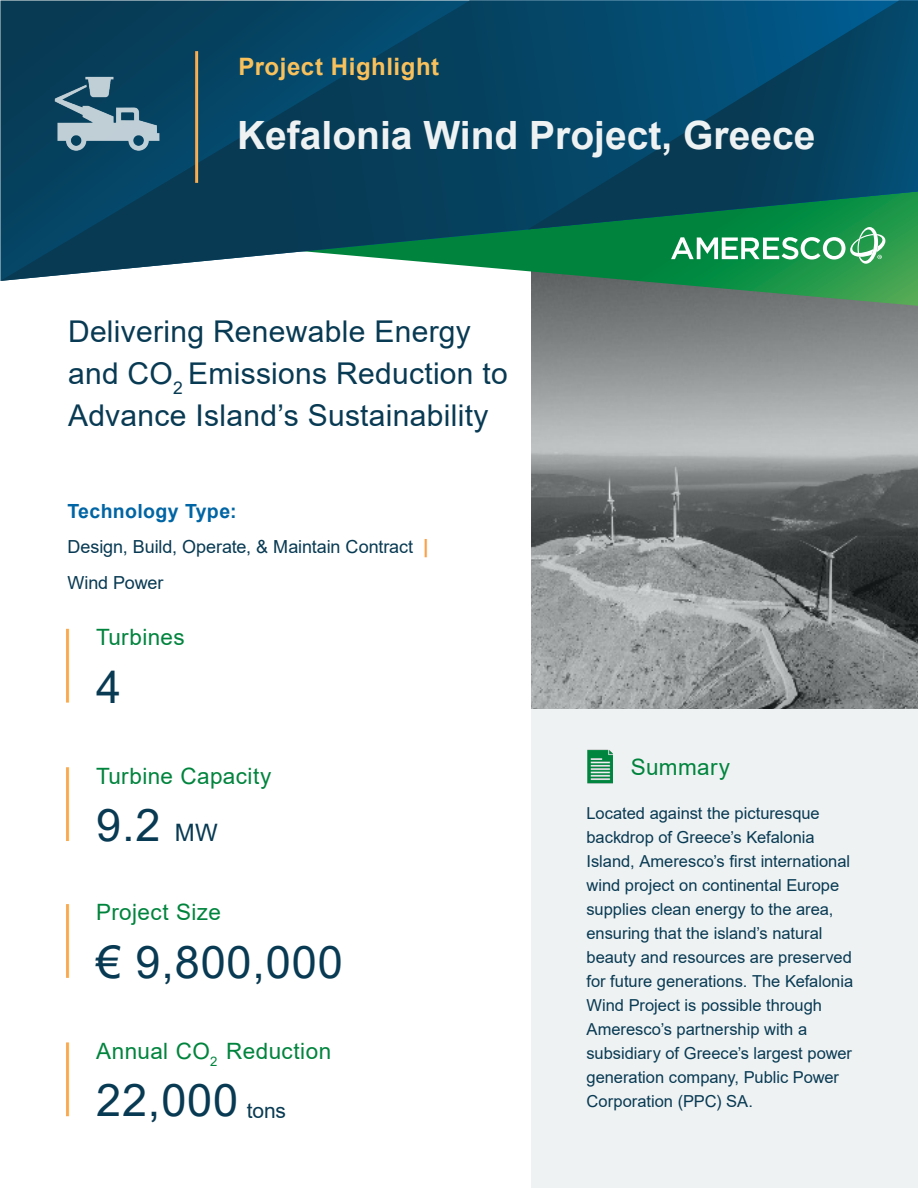
<style>
.page{position:relative;width:918px;height:1188px;background:#fff}
.page>*{position:absolute;margin:0;border:0;box-sizing:border-box;transform-origin:0 0}
.Headline{font:45px "Arial";letter-spacing:.02em;color:#083a53}
.t1{font:700 39px "Arial";color:#eff2f3}
.Headline-2{font:30px/42px "Arial";letter-spacing:.01em;color:#083a53}
.t2{font:700 24px "Arial";letter-spacing:.02em;color:#f9c15b}
.t3{font:22.5px "Arial";letter-spacing:.02em;color:#00843d}
.Headline-3{font:21px "Arial";color:#083a53}
.Headline-4{font:700 19.5px "Arial";letter-spacing:.02em;color:#0065a4}
.Tech_Type_List{font:18px "Arial";letter-spacing:-.005em;color:#083a53}
.Tech_Type_List-2{font:16.5px/24px "Arial";color:#083a53}
.s1{font-weight:700;font-size:19.5px;color:#f9a149}
.s2{font-size:24px}
</style>
<div class="page">
<svg style="left:532px;top:306px;width:386px;height:402px;background:#878a8b"></svg>
<div style="left:532px;top:708px;width:386px;height:480px;background:#eff2f3"></div>
<svg style="left:531px;top:281px;width:387px;height:25px;background:#557f63"></svg>
<svg style="left:0;top:0;width:918px;height:281px;background:#175564"></svg>
<svg style="left:528px;top:0;width:390px;height:229px;background:#054b65"></svg>
<svg style="left:671px;top:227px;width:214px;height:37px"></svg>
<hr style="left:195px;top:51px;width:3px;height:132px;background:#fff">
<img style="left:587px;top:750px;width:26px;height:33px">
<img style="left:42px;top:53px;width:128px;height:128px">
<p class="t2" style="left:239px;top:49px;width:202px">Project Highlight</p>
<p class="t1" style="left:237px;top:107px;width:580px">Kefalonia Wind Project, Greece</p>
<p class="Headline-2" style="left:68px;top:310px;width:404px">Delivering Renewable Energy</p>
<p class="Headline-2" style="left:68px;top:352px;width:441px">and CO<sub>2</sub> Emissions Reduction to<br>Advance Island’s Sustainability</p>
<p class="Headline-4" style="left:68px;top:498px;width:171px">Technology Type:</p>
<p class="Tech_Type_List" style="left:68px;top:535px;width:363px">Design, Build, Operate, &amp; Maintain Contract <span class="s1">|</span></p>
<p class="Tech_Type_List" style="left:68px;top:570px;width:97px">Wind Power</p>
<p class="t3" style="left:96px;top:622px;width:90px">Turbines</p>
<p class="Headline" style="left:96px;top:656px;width:27px">4</p>
<p class="t3" style="left:96px;top:760px;width:177px">Turbine Capacity</p>
<p class="Headline" style="left:96px;top:794px;width:123px">9.2 <span class="s2">MW</span></p>
<p class="t3" style="left:96px;top:897px;width:126px">Project Size</p>
<p class="Headline" style="left:96px;top:931px;width:248px">€ 9,800,000</p>
<p class="t3" style="left:96px;top:1035px;width:237px">Annual CO<sub>2</sub> Reduction</p>
<p class="Headline" style="left:96px;top:1069px;width:144px">22,000</p>
<p class="Headline-3" style="left:247px;top:1096px;width:41px">tons</p>
<h3 class="t3" style="left:631px;top:751px;width:101px">Summary</h3>
<p class="Tech_Type_List-2" style="left:587px;top:802px;width:268px">Located against the picturesque backdrop of Greece’s Kefalonia Island, Ameresco’s first international wind project on continental Europe supplies clean energy to the area, ensuring that the island’s natural beauty and resources are preserved for future generations. The Kefalonia Wind Project is possible through Ameresco’s partnership with a subsidiary of Greece’s largest power generation company, Public Power Corporation (PPC) SA.</p>
</div>
